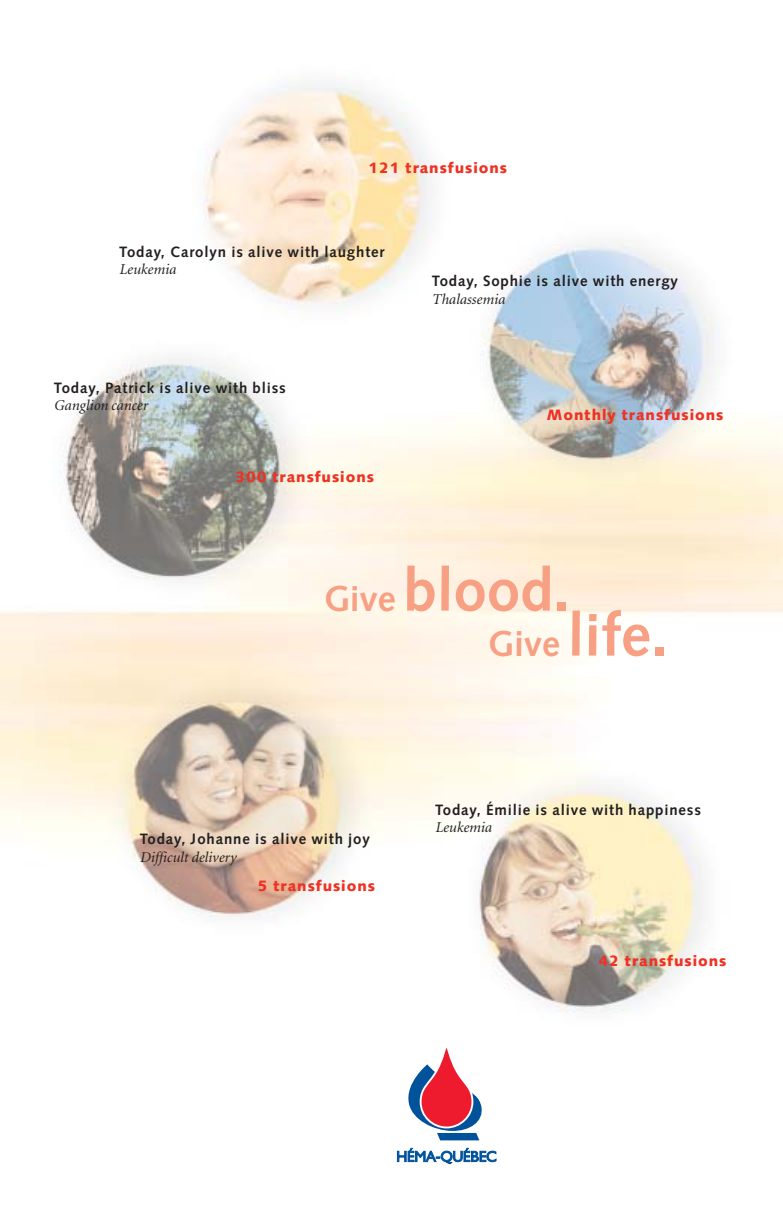
<style>
.page{position:relative;width:783px;height:1215px;background:#fff}
.page>*{position:absolute;margin:0;border:0;box-sizing:border-box;transform-origin:0 0}
.t1{font:700 60px/45px "Syntax";color:#f8a084}
.t2{font:700 15px "Syntax";letter-spacing:.055em;color:#231f20}
.t3{font:900 15px "Syntax";letter-spacing:.065em;color:#ee3224}
.t4{font:italic 15px "Minion";color:#231f20}
.s1{font-size:36px}
</style>
<div class="page">
<img style="left:0;top:76px;width:783px;height:1089px">
<svg style="left:397px;top:1148px;width:99px;height:16px"></svg>
<svg style="left:404px;top:1044px;width:80px;height:96px"></svg>
<p class="t3" style="left:368px;top:162px;width:140px">121 transfusions</p>
<p class="t2" style="left:119px;top:246px;width:267px">Today, Carolyn is alive with laughter</p>
<p class="t4" style="left:119px;top:264px;width:58px">Leukemia</p>
<p class="t2" style="left:54px;top:382px;width:233px">Today, Patrick is alive with bliss</p>
<p class="t4" style="left:54px;top:400px;width:95px">Ganglion cancer</p>
<p class="t3" style="left:235px;top:471px;width:140px">300 transfusions</p>
<p class="t2" style="left:432px;top:275px;width:248px">Today, Sophie is alive with energy</p>
<p class="t4" style="left:432px;top:293px;width:74px">Thalassemia</p>
<p class="t3" style="left:547px;top:409px;width:178px">Monthly transfusions</p>
<h1 class="t1" style="left:488px;top:573px;width:181px;text-indent:-164px"><span class="s1">Give</span> blood.<br><span class="s1">Give</span> life.</h1>
<p class="t2" style="left:140px;top:833px;width:232px">Today, Johanne is alive with joy</p>
<p class="t4" style="left:140px;top:851px;width:98px">Difficult delivery</p>
<p class="t3" style="left:258px;top:880px;width:119px">5 transfusions</p>
<p class="t2" style="left:435px;top:803px;width:268px">Today, Émilie is alive with happiness</p>
<p class="t4" style="left:435px;top:821px;width:58px">Leukemia</p>
<p class="t3" style="left:598px;top:954px;width:129px">42 transfusions</p>
</div>
